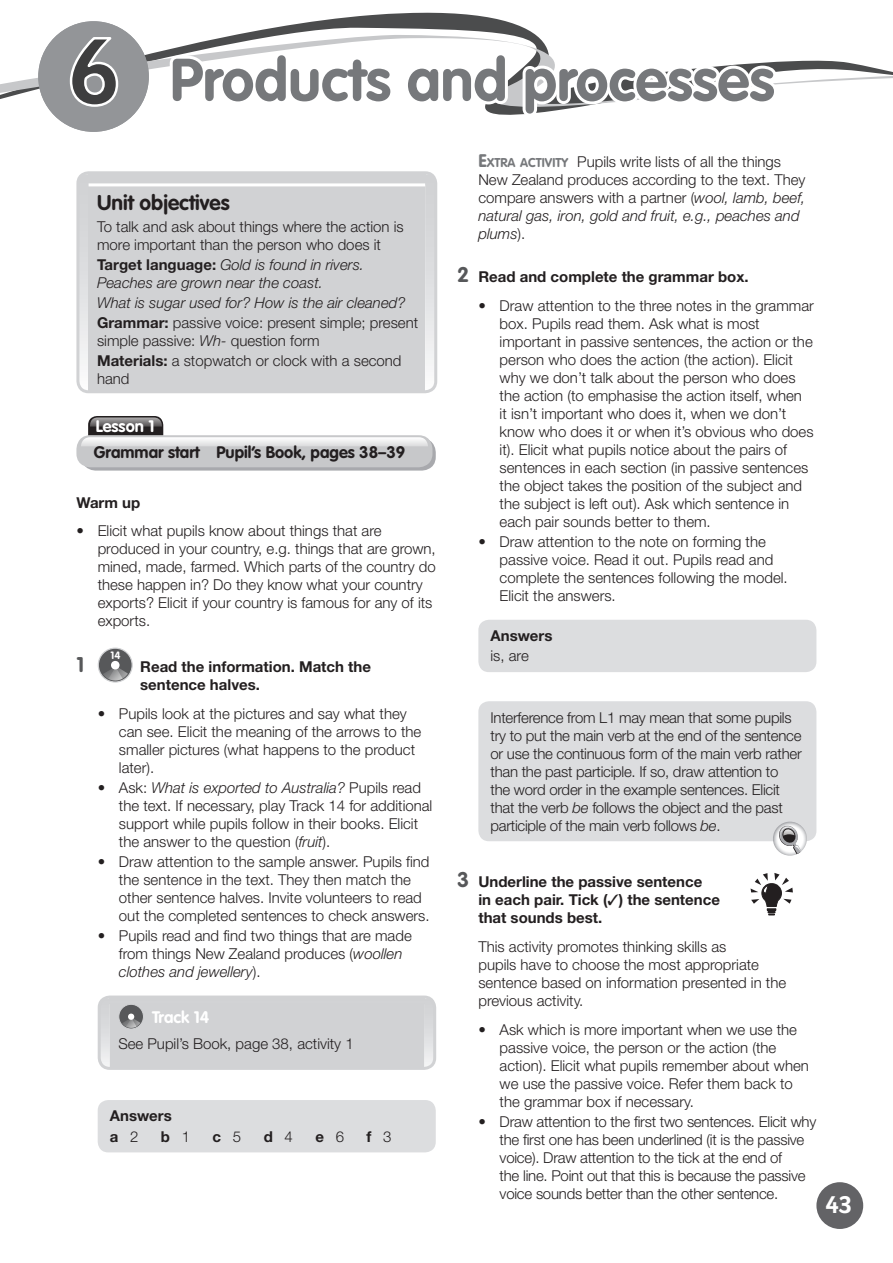
<style>
.page{position:relative;width:893px;height:1263px;background:#fff}
.page>*{position:absolute;margin:0;border:0;box-sizing:border-box;transform-origin:0 0}
.t1{font:700 58.95px "VAG Rounded Std";color:#76787b}
.t2{font:700 24px "Sassoon Infant Std";color:#fff}
.t3{font:700 21px "VAG Rounded Std";color:#231f20}
.t4{font:700 21px "VAG Rounded Std";color:#57585a}
.t5{font:700 16.5px "VAG Rounded Std";color:#231f20}
.t6{font:700 16.5px "VAG Rounded Std";color:#fff}
.t7{font:300 15px/18px "Helvetica Neue LT Std";color:#231f20}
.t8{font:700 15px/18px "Helvetica Neue LT Std";color:#231f20}
.t9{font:italic 300 15px/18px "Helvetica Neue LT Std";color:#231f20}
.t10{font:700 10.5px "VAG Rounded Std";color:#fff}
.s1{font-family:"Sassoon Infant Std";font-size:94.65px;color:#3e3e3f}
.s2{font-weight:700;font-style:normal}
.s3{font-style:normal}
.s4{font-style:italic}
.s5{font-weight:700}
.s6{font-weight:300}
.s7{font-family:"VAG Rounded Std";font-weight:700;font-size:18px;color:#76787b}
.s8{font-family:"VAG Rounded Std";font-weight:700;font-size:12.6px;color:#76787b}
.s9{font-family:"VAG Rounded Std";font-size:21px;color:#57585a}
</style>
<div class="page">
<svg style="left:80px;top:175px;width:355px;height:215px"></svg>
<div style="left:89px;top:174px;width:336px;height:11px;background:#d1d2d4"></div>
<div style="left:89px;top:186px;width:336px;height:203px;background:#d1d2d4"></div>
<hr style="left:89px;top:183px;width:336px;height:3px;background:#fff">
<div style="left:76px;top:171px;width:361px;height:222px;border:3px solid #d1d2d4;border-radius:11px"></div>
<div style="left:82px;top:438px;width:354px;height:33px;background:#a8a9ad;border-radius:14px"></div>
<div style="left:76px;top:435px;width:356px;height:32px;background:#c7c8ca;border-radius:14px"></div>
<svg style="left:81px;top:416px;width:347px;height:30px"></svg>
<div style="left:98px;top:648px;width:34px;height:34px;background:#57585a;border-radius:50%"></div>
<div style="left:98px;top:647px;width:35px;height:36px;border:1px solid #d1d2d4;border-radius:50%"></div>
<svg style="left:103px;top:660px;width:25px;height:22px"></svg>
<div style="left:102px;top:999px;width:330px;height:67px;background:#d1d2d4"></div>
<div style="left:98px;top:995px;width:338px;height:75px;border:3px solid #d1d2d4;border-radius:11px"></div>
<div style="left:98px;top:1100px;width:338px;height:52px;background:#dcdddf;border-radius:11px"></div>
<div style="left:478px;top:620px;width:338px;height:52px;background:#dcdddf;border-radius:11px"></div>
<div style="left:478px;top:701px;width:338px;height:140px;background:#dcdddf;border-radius:11px"></div>
<svg style="left:773px;top:822px;width:34px;height:34px"></svg>
<svg style="left:778px;top:824px;width:25px;height:32px"></svg>
<svg style="left:750px;top:873px;width:43px;height:42px"></svg>
<svg style="left:59px;top:12px;width:477px;height:117px"></svg>
<svg style="left:0;top:35px;width:893px;height:86px"></svg>
<div style="left:816px;top:1182px;width:47px;height:47px;background:#636366;border-radius:50%"></div>
<svg style="left:167px;top:49px;width:229px;height:58px"></svg>
<svg style="left:402px;top:49px;width:109px;height:58px"></svg>
<svg style="left:520px;top:63px;width:260px;height:57px"></svg>
<div style="left:38px;top:21px;width:111px;height:111px;background:#939598;border-radius:50%"></div>
<svg style="left:56px;top:35px;width:75px;height:72px"></svg>
<h1 class="t1" style="left:61px;top:45px;width:715px"><span class="s1">X6</span> Products and processes</h1>
<h3 class="t3" style="left:97px;top:190px;width:134px">Unit objectives</h3>
<p class="t7" style="left:97px;top:217px;width:308px">To talk and ask about things where the action is more important than the person who does it</p>
<p class="t9" style="left:97px;top:255px;width:268px"><span class="s2">Target language:</span> Gold is found in rivers.<br>Peaches are grown near the coast.</p>
<p class="t9" style="left:97px;top:293px;width:323px;line-height:20.1px">What is sugar used for? How is the air cleaned?<br><span class="s2">Grammar:</span> <span class="s3">passive voice: present simple; present</span></p>
<p class="t7" style="left:97px;top:331px;width:306px;line-height:20.1px">simple passive: <span class="s4">Wh-</span> question form<br><span class="s5">Materials:</span> a stopwatch or clock with a second</p>
<p class="t7" style="left:97px;top:370px;width:34px">hand</p>
<p class="t6" style="left:96px;top:416px;width:60px">Lesson 1</p>
<p class="t5" style="left:94px;top:443px;width:313px">Grammar start Pupil’s Book, pages 38–39</p>
<p class="t8" style="left:76px;top:493px;width:65px">Warm up</p>
<p class="t7" style="left:98px;top:522px;width:340px;text-indent:-21px">• Elicit what pupils know about things that are produced in your country, e.g. things that are grown, mined, made, farmed. Which parts of the country do these happen in? Do they know what your country exports? Elicit if your country is famous for any of its exports.</p>
<h3 class="t4" style="left:76px;top:652px;width:9px">1</h3>
<p class="t10" style="left:111px;top:649px;width:11px">14</p>
<p class="t8" style="left:140px;top:657px;width:232px">Read the information. Match the sentence halves.</p>
<p class="t7" style="left:119px;top:704px;width:304px;text-indent:-21px">• Pupils look at the pictures and say what they can see. Elicit the meaning of the arrows to the smaller pictures (what happens to the product later).</p>
<p class="t7" style="left:119px;top:778px;width:315px;text-indent:-21px">• Ask: <span class="s4">What is exported to Australia?</span> Pupils read the text. If necessary, play Track 14 for additional support while pupils follow in their books. Elicit the answer to the question (<span class="s4">fruit</span>).</p>
<p class="t7" style="left:119px;top:852px;width:312px;text-indent:-21px">• Draw attention to the sample answer. Pupils find the sentence in the text. They then match the other sentence halves. Invite volunteers to read out the completed sentences to check answers.</p>
<p class="t7" style="left:119px;top:926px;width:294px;text-indent:-21px">• Pupils read and find two things that are made from things New Zealand produces (<span class="s4">woollen clothes and jewellery</span>).</p>
<p class="t6" style="left:152px;top:1008px;width:59px">Track 14</p>
<p class="t7" style="left:118px;top:1034px;width:237px">See Pupil’s Book, page 38, activity 1</p>
<p class="t8" style="left:110px;top:1106px;width:63px;line-height:20.1px">Answers a <span class="s6">2</span></p>
<p class="t8" style="left:161px;top:1127px;width:31px">b <span class="s6">1</span></p>
<p class="t8" style="left:213px;top:1127px;width:30px">c <span class="s6">5</span></p>
<p class="t8" style="left:264px;top:1127px;width:31px">d <span class="s6">4</span></p>
<p class="t8" style="left:315px;top:1127px;width:30px">e <span class="s6">6</span></p>
<p class="t8" style="left:367px;top:1127px;width:27px">f <span class="s6">3</span></p>
<p class="t7" style="left:478px;top:152px;width:329px"><span class="s7">E</span><span class="s8">XTRA ACTIVITY</span> Pupils write lists of all the things New Zealand produces according to the text. They compare answers with a partner (<span class="s4">wool, lamb, beef, natural gas, iron, gold and fruit, e.g., peaches and plums</span>).</p>
<p class="t8" style="left:457px;top:268px;width:293px"><span class="s9">2</span> Read and complete the grammar box.</p>
<p class="t7" style="left:500px;top:296px;width:316px;text-indent:-21px">• Draw attention to the three notes in the grammar box. Pupils read them. Ask what is most important in passive sentences, the action or the person who does the action (the action). Elicit why we don’t talk about the person who does the action (to emphasise the action itself, when<br>it isn’t important who does it, when we don’t know who does it or when it’s obvious who does it). Elicit what pupils notice about the pairs of sentences in each section (in passive sentences the object takes the position of the subject and the subject is left out). Ask which sentence in each pair sounds better to them.</p>
<p class="t7" style="left:500px;top:533px;width:290px;text-indent:-21px">• Draw attention to the note on forming the passive voice. Read it out. Pupils read and complete the sentences following the model.<br>Elicit the answers.</p>
<p class="t8" style="left:490px;top:626px;width:63px">Answers</p>
<p class="t7" style="left:490px;top:647px;width:40px">is, are</p>
<p class="t7" style="left:490px;top:708px;width:313px">Interference from L1 may mean that some pupils try to put the main verb at the end of the sentence or use the continuous form of the main verb rather than the past participle. If so, draw attention to the word order in the example sentences. Elicit that the verb <span class="s4">be</span> follows the object and the past participle of the main verb follows <span class="s4">be</span>.</p>
<p class="t8" style="left:478px;top:872px;width:243px;text-indent:-21px"><span class="s9">3</span> Underline the passive sentence<br>in each pair. Tick (✓) the sentence that sounds best.</p>
<p class="t7" style="left:478px;top:937px;width:309px">This activity promotes thinking skills as<br>pupils have to choose the most appropriate sentence based on information presented in the previous activity.</p>
<p class="t7" style="left:500px;top:1020px;width:311px;text-indent:-21px">• Ask which is more important when we use the passive voice, the person or the action (the action). Elicit what pupils remember about when we use the passive voice. Refer them back to the grammar box if necessary.</p>
<p class="t7" style="left:500px;top:1112px;width:318px;text-indent:-21px">• Draw attention to the first two sentences. Elicit why the first one has been underlined (it is the passive voice). Draw attention to the tick at the end of<br>the line. Point out that this is because the passive voice sounds better than the other sentence.</p>
<h2 class="t2" style="left:825px;top:1190px;width:28px">43</h2>
</div>
